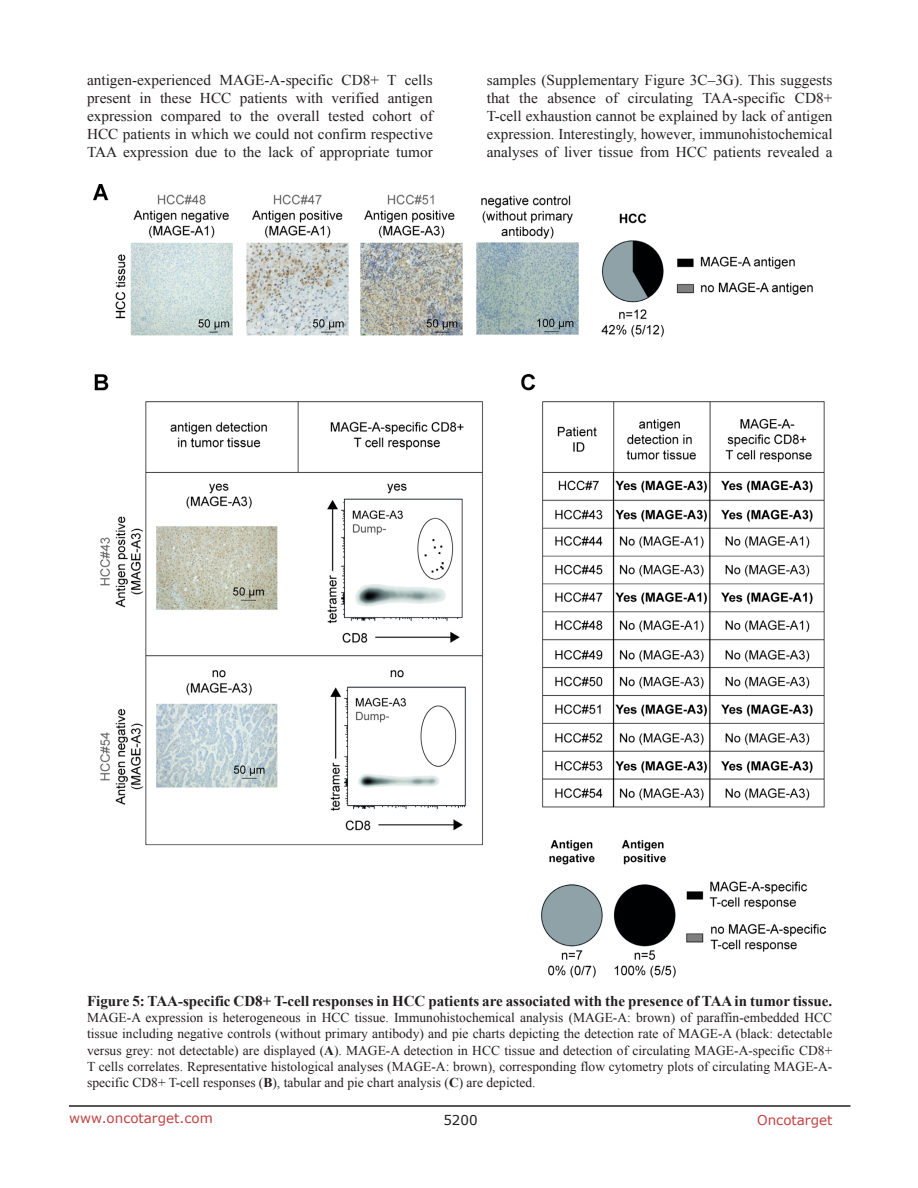
<style>
.page{position:relative;width:918px;height:1188px;background:#fff}
.page>*{position:absolute;margin:0;border:0;box-sizing:border-box;transform-origin:0 0}
.BodyText{font:15px/18px "Times New Roman";color:#231f20;text-align:justify}
.Figuretrx{font:700 15px "Times New Roman";color:#231f20}
.Figuretrx-2{font:13.5px/16.2px "Times New Roman";color:#231f20;text-align:justify}
.t1{font:13.5px "Verdana";color:#c24141}
.t2{font:13.5px "Verdana";color:#231f20}
.s1{font-weight:700}
</style>
<div class="page">
<hr style="left:69px;top:1105px;width:781px;height:2px;background:#231f20">
<img style="left:94px;top:184px;width:732px;height:793px">
<p class="BodyText" style="left:87px;top:71px;width:347px">antigen-experienced MAGE-A-specific CD8+ T cells present in these HCC patients with verified antigen expression compared to the overall tested cohort of HCC patients in which we could not confirm respective TAA expression due to the lack of appropriate tumor</p>
<p class="BodyText" style="left:487px;top:71px;width:347px">samples (Supplementary Figure 3C–3G). This suggests that the absence of circulating TAA-specific CD8+ T-cell exhaustion cannot be explained by lack of antigen expression. Interestingly, however, immunohistochemical analyses of liver tissue from HCC patients revealed a</p>
<p class="Figuretrx" style="left:87px;top:991px;width:747px">Figure 5: TAA-specific CD8+ T-cell responses in HCC patients are associated with the presence of TAA in tumor tissue.</p>
<p class="Figuretrx-2" style="left:87px;top:1009px;width:747px">MAGE-A expression is heterogeneous in HCC tissue. Immunohistochemical analysis (MAGE-A: brown) of paraffin-embedded HCC tissue including negative controls (without primary antibody) and pie charts depicting the detection rate of MAGE-A (black: detectable versus grey: not detectable) are displayed (<span class="s1">A</span>). MAGE-A detection in HCC tissue and detection of circulating MAGE-A-specific CD8+ T cells correlates. Representative histological analyses (MAGE-A: brown), corresponding flow cytometry plots of circulating MAGE-A&shy;specific CD8+ T-cell responses (<span class="s1">B</span>), tabular and pie chart analysis (<span class="s1">C</span>) are depicted.</p>
<p class="t1" style="left:69px;top:1109px;width:145px">www.oncotarget.com</p>
<p class="t2" style="left:443px;top:1111px;width:36px">5200</p>
<p class="t1" style="left:757px;top:1111px;width:77px">Oncotarget</p>
</div>
